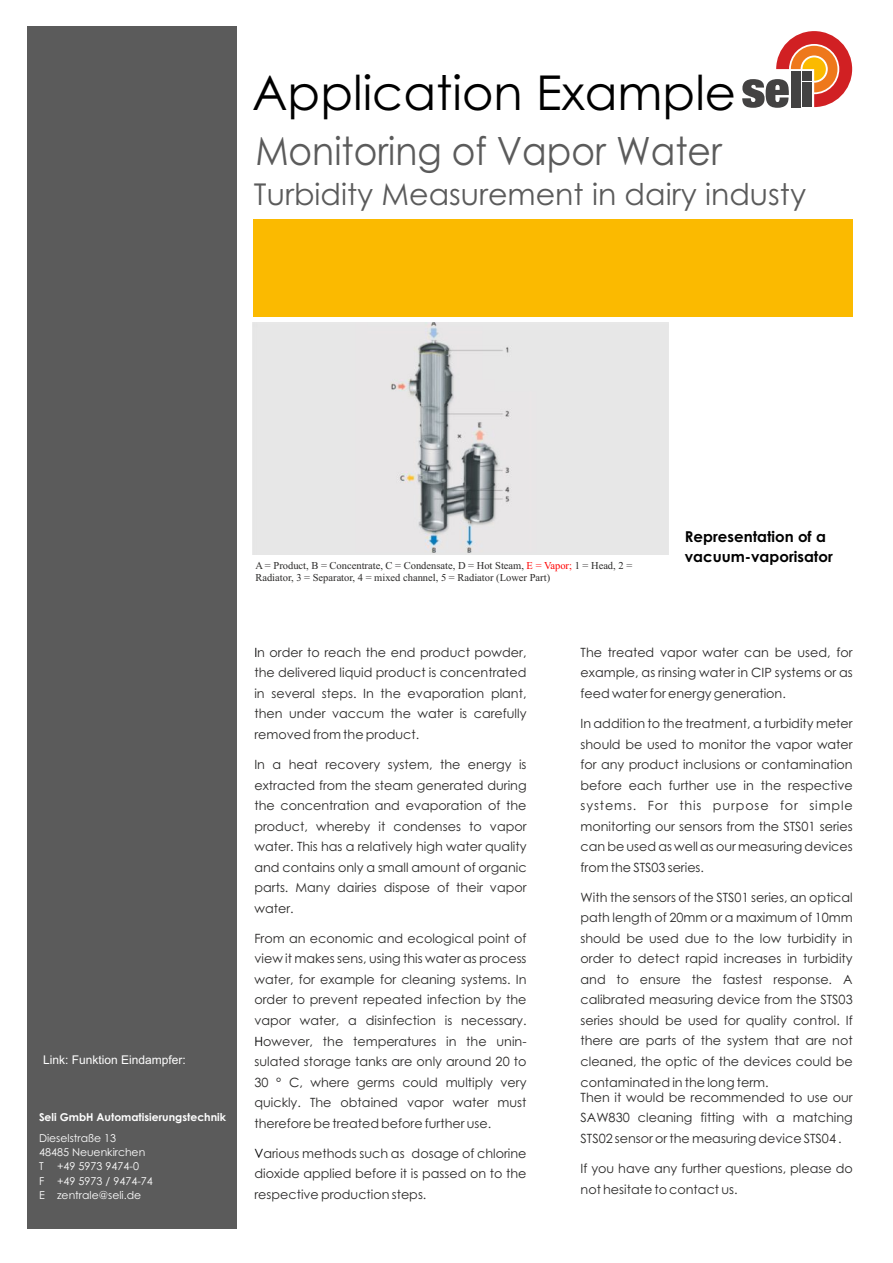
<style>
.page{position:relative;width:893px;height:1263px;background:#fff}
.page>*{position:absolute;margin:0;border:0;box-sizing:border-box;transform-origin:0 0}
.t1{font:48px "Century Gothic";color:#000}
.t2{font:39px "Century Gothic";color:#5b5b5b;scale:.93 1}
.t3{font:30px "Century Gothic";color:#5b5b5b}
.t4{font:700 15px/20.7px "Century Gothic";color:#000}
.t5{font:12.75px/20.5px "Century Gothic";color:#2b2a29;text-align:justify}
.t6{font:12px "Arial";color:#fefefe}
.t7{font:10.8px/14px "Century Gothic";color:#fefefe}
.t8{font:700 10.8px "Century Gothic";color:#fefefe}
.t9{font:10.5px/11.7px "Times New Roman";color:#2b2a29}
.s1{color:#f00}
.s2{color:#000}
</style>
<div class="page">
<div style="left:27px;top:26px;width:209px;height:1202px;background:#5b5b5b"></div>
<div style="left:253px;top:220px;width:599px;height:97px;background:#fbba00"></div>
<svg style="left:742px;top:31px;width:110px;height:77px"></svg>
<img style="left:253px;top:323px;width:415px;height:232px">
<h1 class="t1" style="left:252px;top:74px;width:486px">Application Example</h1>
<h2 class="t2" style="left:255px;top:135px;width:503px">Monitoring of Vapor Water</h2>
<h3 class="t3" style="left:254px;top:182px;width:554px">Turbidity Measurement in dairy industy</h3>
<p class="t6" style="left:43px;top:1056px;width:144px">Link: Funktion Eindampfer:</p>
<p class="t8" style="left:39px;top:1113px;width:189px">Seli GmbH Automatisierungstechnik</p>
<p class="t7" style="left:39px;top:1132px;width:115px">Dieselstraße 13<br>48485 Neuenkirchen<br>T +49 5973 9474-0<br>F +49 5973 / 9474-74<br>E zentrale@seli.de</p>
<p class="t9" style="left:255px;top:560px;width:378px">A = Product, B = Concentrate, C = Condensate, D = Hot Steam, <span class="s1">E = Vapor;</span> 1 = Head, 2 =<br>Radiator, 3 = Separator, 4 = mixed channel, 5 = Radiator (Lower Part)</p>
<p class="t4" style="left:685px;top:527px;width:149px">Representation of a vacuum-vaporisator</p>
<p class="t5" style="left:254px;top:643px;width:274px"><span class="s2">I</span>n order to reach the end product powder, the delivered liquid product is concentrated in several steps. In the evaporation plant, then under vaccum the water is carefully removed from the product.</p>
<p class="t5" style="left:254px;top:755px;width:274px">In a heat recovery system, the energy is extracted from the steam generated during the concentration and evaporation of the product, whereby it condenses to vapor water. This has a relatively high water quality and contains only a small amount of organic parts. Many dairies dispose of their vapor water.</p>
<p class="t5" style="left:254px;top:929px;width:274px">From an economic and ecological point of view it makes sens, using this water as process water, for example for cleaning systems. In order to prevent repeated infection by the vapor water, a disinfection is necessary.<br><span class="s2">H</span>owever, the temperatures in the unin&shy;sulated storage tanks are only around 20 to 30 ° C, where germs could multiply very quickly. The obtained vapor water must therefore be treated before further use.</p>
<p class="t5" style="left:254px;top:1144px;width:274px"><span class="s2">V</span>arious methods such as dosage of chlorine dioxide applied before it is passed on to the respective production steps.</p>
<p class="t5" style="left:581px;top:643px;width:274px">The treated vapor water can be used, for example, as rinsing water in CIP systems or as feed water for energy generation.</p>
<p class="t5" style="left:581px;top:714px;width:274px">In addition to the treatment, a turbidity meter should be used to monitor the vapor water for any product inclusions or contamination before each further use in the respective systems. For this purpose for simple monitorting our sensors from the STS01 series can be used as well as our measuring devices from the STS03 series.</p>
<p class="t5" style="left:581px;top:888px;width:274px">With the sensors of the STS01 series, an optical path length of 20mm or a maximum of 10mm should be used due to the low turbidity in order to detect rapid increases in turbidity and to ensure the fastest response. A calibrated measuring device from the STS03 series should be used for quality control. If there are parts of the system that are not cleaned, the optic of the devices could be contaminated in the long term.</p>
<p class="t5" style="left:581px;top:1088px;width:274px">Then it would be recommended to use our SAW830 cleaning fitting with a matching STS02 sensor or the measuring device STS04 .</p>
<p class="t5" style="left:581px;top:1159px;width:274px">If you have any further questions, please do not hesitate to contact us.</p>
</div>
